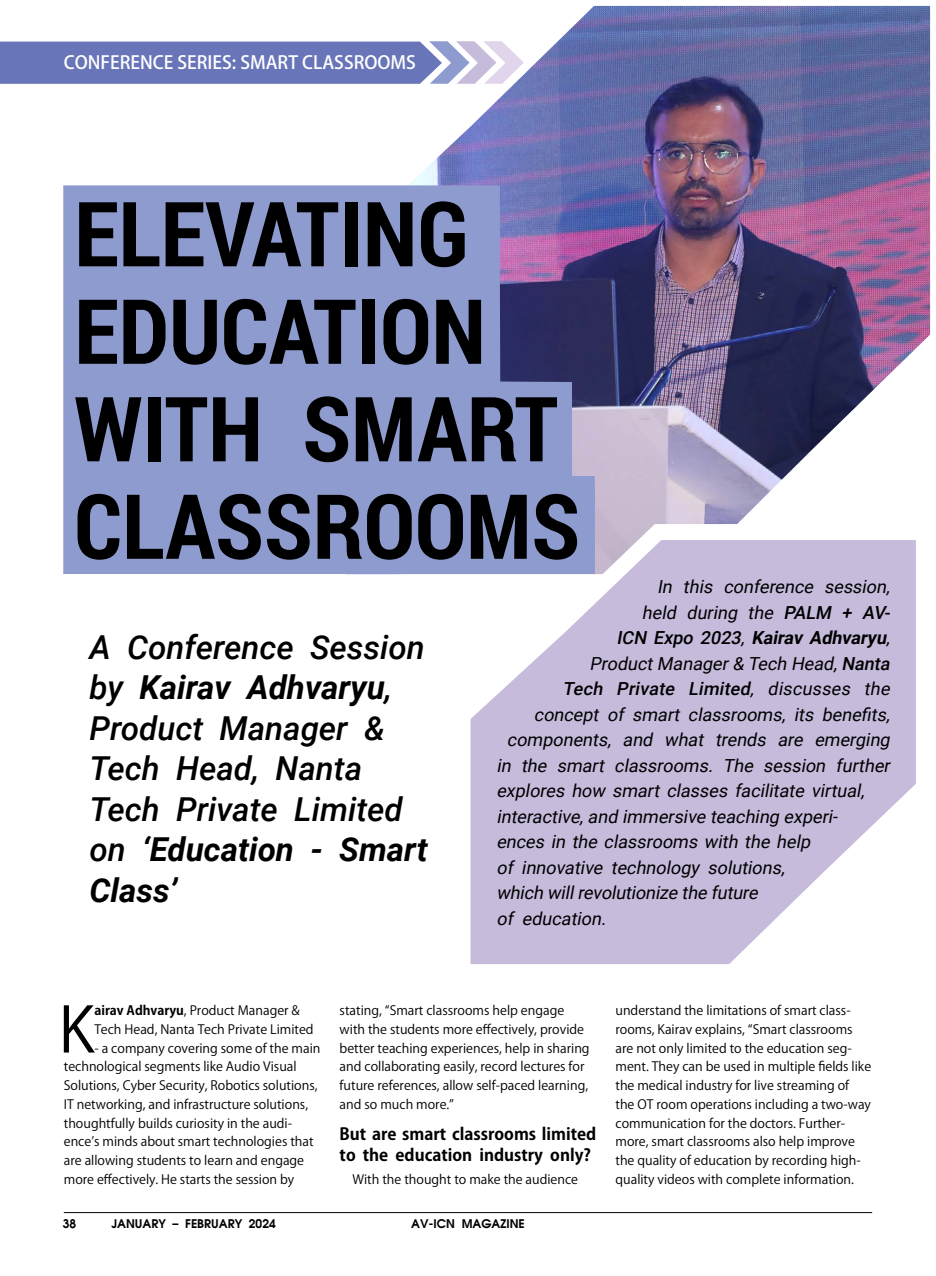
<style>
.page{position:relative;width:936px;height:1276px;background:#fff}
.page>*{position:absolute;margin:0;border:0;box-sizing:border-box;transform-origin:0 0}
.t1{font:700 90px/97.5px "Roboto Condensed";color:#000}
.t2{font:61.95px "Koz Go Pro";color:#000}
.t3{font:italic 500 33px/40.5px "Roboto";color:#000}
.t4{font:italic 18px "Roboto";color:#000}
.t5{font:500 18px "Koz Go Pro";color:#fff}
.t6{font:italic 500 18px "Roboto";color:#000}
.t7{font:italic 700 18px "Roboto";color:#000}
.t8{font:700 16.5px/21px "Koz Go Pro";color:#000}
.t9{font:12.75px/18.8px "Koz Go Pro";color:#000}
.t10{font:700 12px "Avalon";color:#000}
.s1{font-weight:700}
.s2{font-weight:500}
.s3{font-weight:400}
</style>
<div class="page">
<hr style="left:64px;top:1212px;width:808px;height:1px;background:#000">
<div style="left:0;top:41px;width:337px;height:43px;background:#6875b8"></div>
<img style="left:337px;top:5px;width:594px;height:570px">
<svg style="left:63px;top:185px;width:532px;height:389px;fill:#8e9bce"></svg>
<svg style="left:446px;top:516px;width:485px;height:448px"></svg>
<h3 class="t5" style="left:64px;top:51px;width:353px">CONFERENCE SERIES: SMART CLASSROOMS</h3>
<h1 class="t1" style="left:74px;top:182px;width:507px">ELEVATING<br>EDUCATION<br>WITH SMART<br>CLASSROOMS</h1>
<h3 class="t3" style="left:89px;top:625px;width:340px">A Conference Session by <span class="s1">Kairav Adhvaryu</span>,<br>Product Manager &amp;<br>Tech Head, Nanta<br>Tech Private Limited on <span class="s1">‘Education - Smart<br>Class’</span></h3>
<h3 class="t4" style="left:657px;top:574px;width:238px">In this conference session,</h3>
<h3 class="t4" style="left:642px;top:599px;width:253px">held during the <span class="s2">PALM + AV-</span></h3>
<h3 class="t7" style="left:616px;top:625px;width:279px"><span class="s2">ICN Expo 2023</span><span class="s3">,</span> Kairav Adhvaryu<span class="s3">,</span></h3>
<h3 class="t4" style="left:589px;top:650px;width:306px">ProductManager&amp; Tech Head,<span class="s2">Nanta</span></h3>
<h3 class="t6" style="left:562px;top:676px;width:333px">Tech Private Limited<span class="s3">, discusses the</span></h3>
<h3 class="t4" style="left:534px;top:701px;width:361px">concept of smart classrooms, its benefits,</h3>
<h3 class="t4" style="left:507px;top:727px;width:388px">components, and what trends are emerging</h3>
<h3 class="t4" style="left:496px;top:752px;width:399px">in the smart classrooms. The session further</h3>
<h3 class="t4" style="left:496px;top:778px;width:373px">explores how smart classes facilitate virtual,</h3>
<h3 class="t4" style="left:496px;top:803px;width:346px">interactive,and immersive teaching experi-</h3>
<h3 class="t4" style="left:496px;top:829px;width:319px">ences in the classrooms with the help</h3>
<h3 class="t4" style="left:496px;top:854px;width:294px">of innovative technology solutions,</h3>
<h3 class="t4" style="left:496px;top:880px;width:267px">which willrevolutionize the future</h3>
<h3 class="t4" style="left:496px;top:905px;width:115px">of education.</h3>
<h2 class="t2" style="left:59px;top:989px;width:37px">K</h2>
<p class="t9" style="left:94px;top:1001px;width:221px"><span class="s1">airav Adhvaryu</span>, Product Manager &amp;<br>Tech Head, Nanta Tech Private Limited</p>
<p class="t9" style="left:64px;top:1039px;width:258px;text-indent:31px">- a company covering some of the main technological segments like Audio Visual Solutions, Cyber Security, Robotics solutions, IT networking, and infrastructure solutions, thoughtfully builds curiosity in the audi&shy;ence’s minds about smart technologies that are allowing students to learn and engage more effectively. He starts the session by</p>
<p class="t10" style="left:63px;top:1215px;width:15px">38</p>
<p class="t10" style="left:111px;top:1215px;width:166px">JANUARY – FEBRUARY 2024</p>
<p class="t9" style="left:339px;top:1001px;width:251px">stating, “Smart classrooms help engage with the students more effectively, provide better teaching experiences, help in sharing and collaborating easily, record lectures for future references, allow self-paced learning, and so much more.”</p>
<p class="t8" style="left:339px;top:1125px;width:258px">But are smart classrooms limited to the education industry only?</p>
<p class="t9" style="left:352px;top:1170px;width:227px">With the thought to make the audience</p>
<p class="t10" style="left:411px;top:1215px;width:115px">AV-ICN MAGAZINE</p>
<p class="t9" style="left:615px;top:1001px;width:257px">understand the limitations of smart class&shy;rooms, Kairav explains, “Smart classrooms are not only limited to the education seg&shy;ment. They can be used in multiple fields like the medical industry for live streaming of the OT room operations including a two-way communication for the doctors. Further&shy;more, smart classrooms also help improve the quality of education by recording high&shy;quality videos with complete information.</p>
</div>
